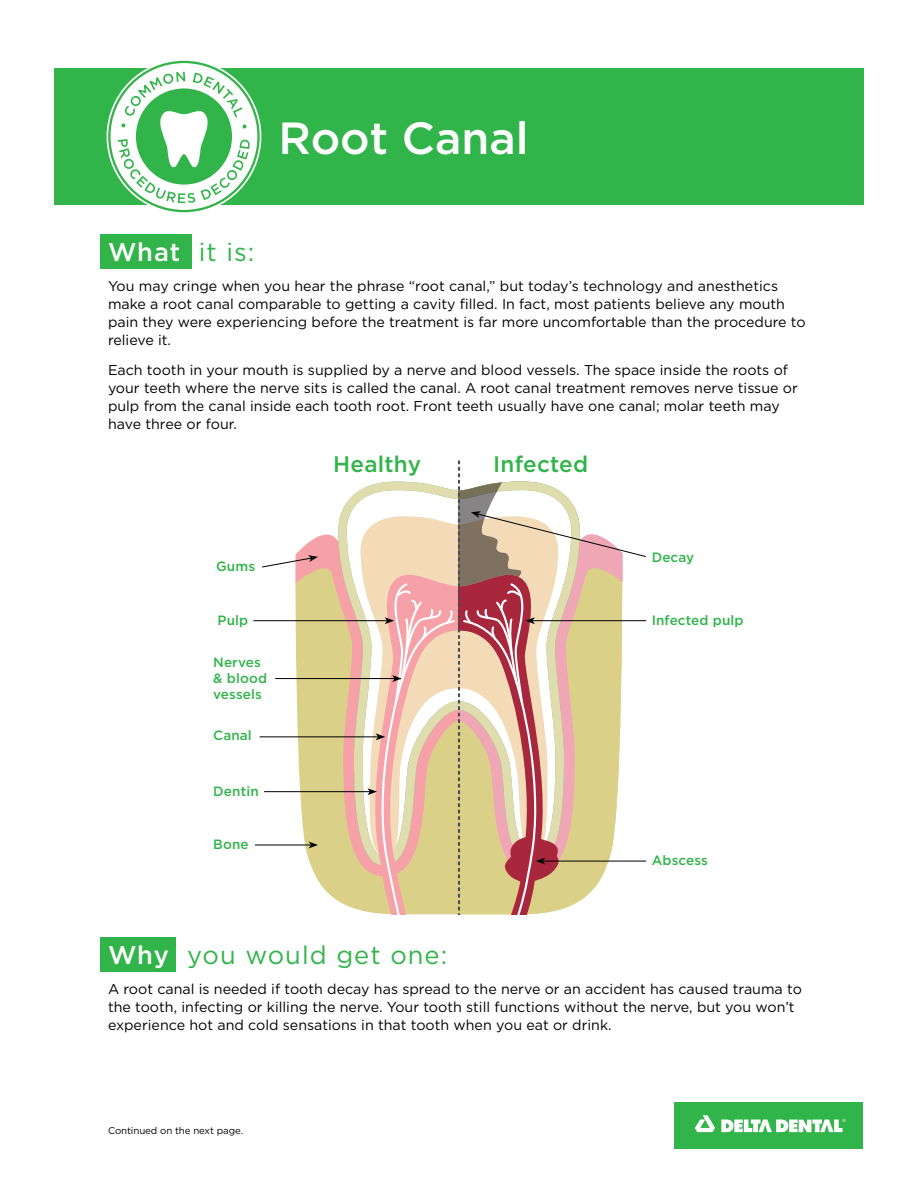
<style>
.page{position:relative;width:918px;height:1188px;background:#fff}
.page>*{position:absolute;margin:0;border:0;box-sizing:border-box;transform-origin:0 0}
.t1{font:500 45px "Gotham";color:#fff}
.t2{font:25.5px "Gotham";letter-spacing:.04em;color:#31b44a}
.t3{font:500 22.5px "Gotham";letter-spacing:.01em;color:#31b44a}
.t4{font:14.25px/18px "Gotham";color:#000}
.t5{font:500 13.5px/16.2px "Gotham";letter-spacing:.01em;color:#31b44a}
.t6{font:9.75px "Gotham";letter-spacing:-.01em;color:#000}
.s1{font-weight:500;color:#fff}
</style>
<div class="page">
<div style="left:54px;top:68px;width:810px;height:136px;background:#31b44a"></div>
<svg style="left:315px;top:876px;width:52px;height:36px;fill:#dbd087"></svg>
<svg style="left:295px;top:534px;width:72px;height:342px;background:#dfd094"></svg>
<svg style="left:334px;top:486px;width:33px;height:384px"></svg>
<div style="left:100px;top:937px;width:76px;height:35px;background:#31b44a"></div>
<svg style="left:262px;top:555px;width:56px;height:13px"></svg>
<hr style="left:260px;top:736px;width:118px;height:1px;background:#000">
<hr style="left:275px;top:678px;width:120px;height:1px;background:#000">
<hr style="left:264px;top:791px;width:106px;height:1px;background:#000">
<hr style="left:255px;top:845px;width:56px;height:1px;background:#000">
<svg style="left:309px;top:842px;width:9px;height:6px"></svg>
<hr style="left:254px;top:620px;width:133px;height:1px;background:#000">
<svg style="left:367px;top:460px;width:279px;height:454px"></svg>
<div style="left:100px;top:234px;width:91px;height:35px;background:#31b44a"></div>
<div style="left:674px;top:1103px;width:189px;height:46px;background:#31b44a"></div>
<svg style="left:695px;top:1115px;width:20px;height:17px"></svg>
<svg style="left:721px;top:1119px;width:125px;height:13px"></svg>
<svg style="left:109px;top:62px;width:150px;height:149px;fill:#fff"></svg>
<svg style="left:118px;top:72px;width:132px;height:131px"></svg>
<p class="t1" style="left:279px;top:109px;width:252px">Root Canal</p>
<p class="t2" style="left:108px;top:235px;width:148px"><span class="s1">What</span> it is:</p>
<p class="t4" style="left:108px;top:276px;width:699px">You may cringe when you hear the phrase “root canal,” but today’s technology and anesthetics make a root canal comparable to getting a cavity filled. In fact, most patients believe any mouth pain they were experiencing before the treatment is far more uncomfortable than the procedure to relieve it.</p>
<p class="t4" style="left:108px;top:360px;width:691px">Each tooth in your mouth is supplied by a nerve and blood vessels. The space inside the roots of your teeth where the nerve sits is called the canal. A root canal treatment removes nerve tissue or pulp from the canal inside each tooth root. Front teeth usually have one canal; molar teeth may have three or four.</p>
<p class="t5" style="left:216px;top:558px;width:40px">Gums</p>
<p class="t5" style="left:218px;top:612px;width:32px">Pulp</p>
<p class="t5" style="left:213px;top:654px;width:55px">Nerves &amp; blood vessels</p>
<p class="t5" style="left:213px;top:727px;width:40px">Canal</p>
<p class="t5" style="left:213px;top:783px;width:47px">Dentin</p>
<p class="t5" style="left:213px;top:836px;width:37px">Bone</p>
<p class="t3" style="left:333px;top:449px;width:89px">Healthy</p>
<p class="t3" style="left:493px;top:449px;width:96px">Infected</p>
<p class="t5" style="left:652px;top:549px;width:44px">Decay</p>
<p class="t5" style="left:652px;top:612px;width:94px">Infected pulp</p>
<p class="t5" style="left:652px;top:852px;width:58px">Abscess</p>
<p class="t2" style="left:108px;top:939px;width:341px"><span class="s1">Why</span> you would get one:</p>
<p class="t4" style="left:108px;top:980px;width:695px">A root canal is needed if tooth decay has spread to the nerve or an accident has caused trauma to the tooth, infecting or killing the nerve. Your tooth still functions without the nerve, but you won’t experience hot and cold sensations in that tooth when you eat or drink.</p>
<p class="t6" style="left:108px;top:1124px;width:137px">Continued on the next page.</p>
</div>
